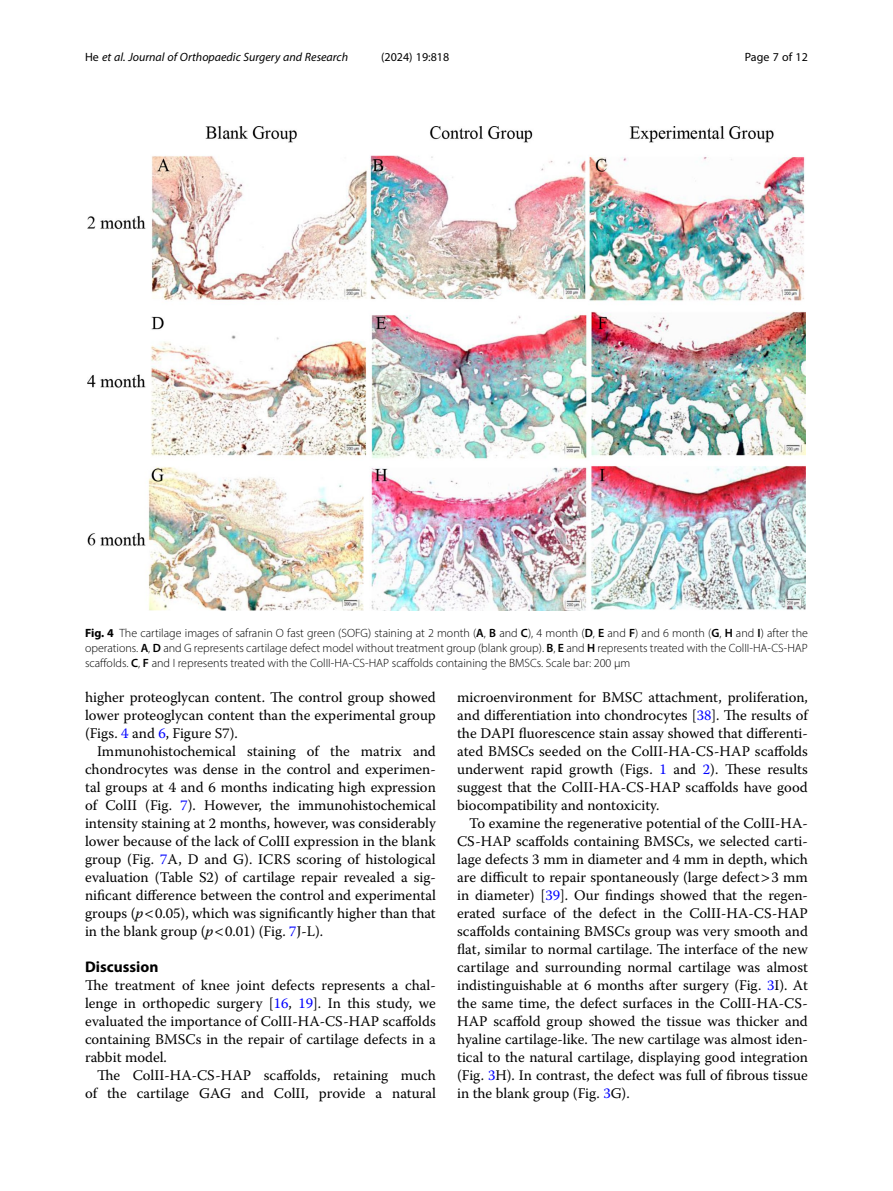
<style>
.page{position:relative;width:893px;height:1191px;background:#fff}
.page>*{position:absolute;margin:0;border:0;box-sizing:border-box;transform-origin:0 0}
.Head_1{font:700 15.45px "Myriad Pro";color:#000}
.Body_Text_Indent{font:14.7px/18px "Warnock Pro";color:#000;text-align:justify}
.Body_Text{font:14.7px/18px "Warnock Pro";color:#000;text-align:justify}
.Figure_Caption{font:300 12px/15px "Myriad Pro";color:#000;text-align:justify}
.t1{font:italic 12px "Myriad Pro";color:#000}
.t2{font:12px "Myriad Pro";color:#000}
.s1{font-style:normal}
.s2{font-weight:700}
.s3{font-weight:600}
.s4{color:#00f}
.s5{font-style:italic}
</style>
<div class="page">
<img style="left:87px;top:126px;width:719px;height:484px">
<p class="t1" style="left:85px;top:50px;width:265px"><span class="s1">He</span> et al. Journal of Orthopaedic Surgery and Research</p>
<p class="t2" style="left:381px;top:50px;width:70px">(2024) 19:818</p>
<p class="t2" style="left:745px;top:50px;width:65px">Page 7 of 12</p>
<p class="Figure_Caption" style="left:85px;top:626px;width:724px"><span class="s2">Fig. 4</span> The cartilage images of safranin O fast green (SOFG) staining at 2 month (<span class="s3">A</span>, <span class="s3">B</span> and <span class="s3">C</span>), 4 month (<span class="s3">D</span>, <span class="s3">E</span> and <span class="s3">F</span>) and 6 month (<span class="s3">G</span>, <span class="s3">H</span> and <span class="s3">I</span>) after the operations. <span class="s3">A</span>, <span class="s3">D</span> and G represents cartilage defect model without treatment group (blank group). <span class="s3">B</span>, <span class="s3">E</span> and <span class="s3">H</span> represents treated with the ColII-HA-CS-HAP scaffolds. <span class="s3">C</span>, <span class="s3">F</span> and I represents treated with the ColII-HA-CS-HAP scaffolds containing the BMSCs. Scale bar: 200 μm</p>
<p class="Body_Text_Indent" style="left:85px;top:688px;width:352px">higher proteoglycan content. The control group showed lower proteoglycan content than the experimental group (Figs. <span class="s4">4</span> and <span class="s4">6</span>, Figure S7).</p>
<p class="Body_Text_Indent" style="left:85px;top:742px;width:352px;text-indent:12px">Immunohistochemical staining of the matrix and chondrocytes was dense in the control and experimen&shy;tal groups at 4 and 6 months indicating high expression of ColII (Fig. <span class="s4">7</span>). However, the immunohistochemical intensity staining at 2 months, however, was considerably lower because of the lack of ColII expression in the blank group (Fig. <span class="s4">7</span>A, D and G). ICRS scoring of histological evaluation (Table S2) of cartilage repair revealed a sig&shy;nificant difference between the control and experimental groups (<span class="s5">p</span> 0.05), which was significantly higher than that in the blank group (<span class="s5">p</span> 0.01) (Fig. <span class="s4">7</span>J-L).</p>
<p class="Head_1" style="left:85px;top:957px;width:75px">Discussion</p>
<p class="Body_Text" style="left:85px;top:976px;width:352px">The treatment of knee joint defects represents a chal&shy;lenge in orthopedic surgery [<span class="s4">16</span>, <span class="s4">19</span>]. In this study, we evaluated the importance of ColII-HA-CS-HAP scaffolds containing BMSCs in the repair of cartilage defects in a rabbit model.</p>
<p class="Body_Text_Indent" style="left:85px;top:1066px;width:352px;text-align:right">The ColII-HA-CS-HAP scaffolds, retaining much of the cartilage GAG and ColII, provide a natural</p>
<p class="Body_Text_Indent" style="left:457px;top:688px;width:352px">microenvironment for BMSC attachment, proliferation, and differentiation into chondrocytes [<span class="s4">38</span>]. The results of the DAPI fluorescence stain assay showed that differenti&shy;ated BMSCs seeded on the ColII-HA-CS-HAP scaffolds underwent rapid growth (Figs. <span class="s4">1</span> and <span class="s4">2</span>). These results suggest that the ColII-HA-CS-HAP scaffolds have good biocompatibility and nontoxicity.</p>
<p class="Body_Text_Indent" style="left:457px;top:814px;width:352px;text-indent:12px">To examine the regenerative potential of the ColII-HA-CS-HAP scaffolds containing BMSCs, we selected carti&shy;lage defects 3 mm in diameter and 4 mm in depth, which are difficult to repair spontaneously (large defect 3 mm in diameter) [<span class="s4">39</span>]. Our findings showed that the regen&shy;erated surface of the defect in the ColII-HA-CS-HAP scaffolds containing BMSCs group was very smooth and flat, similar to normal cartilage. The interface of the new cartilage and surrounding normal cartilage was almost indistinguishable at 6 months after surgery (Fig. <span class="s4">3</span>I). At the same time, the defect surfaces in the ColII-HA-CS-HAP scaffold group showed the tissue was thicker and hyaline cartilage-like. The new cartilage was almost iden&shy;tical to the natural cartilage, displaying good integration (Fig. <span class="s4">3</span>H). In contrast, the defect was full of fibrous tissue in the blank group (Fig. <span class="s4">3</span>G).</p>
</div>
